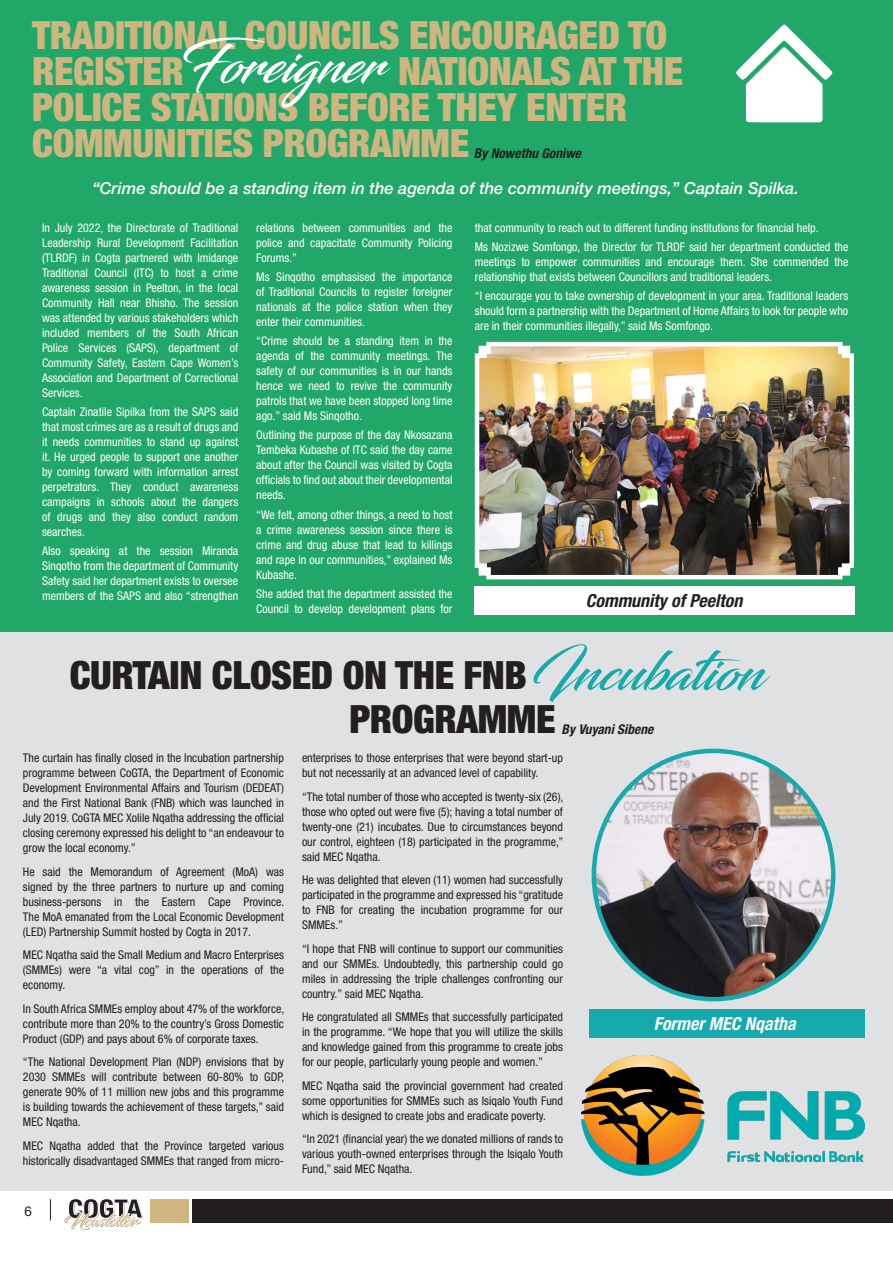
<style>
.page{position:relative;width:893px;height:1263px;background:#fff}
.page>*{position:absolute;margin:0;border:0;box-sizing:border-box;transform-origin:0 0}
.Heading{font:54px "Blacksword";color:#16aaac}
.Heading-2{font:54px "Blacksword";color:#fff}
.Heading-3{font:900 condensed 39px/36px "Helvetica Neue LT Pro";letter-spacing:-.01em;color:#cfb580}
.Heading-4{font:900 condensed 39px "Helvetica Neue LT Pro";letter-spacing:-.01em;color:#231f20}
.t1{font:italic 700 condensed 18px "Helvetica Neue LT Pro";color:#231f20}
.t2{font:italic 700 condensed 18px "Helvetica Neue LT Pro";color:#fff}
.Heading-5{font:italic 500 16.5px "Helvetica Neue LT Pro";color:#fff}
.Author{font:italic 700 condensed 13.5px "Helvetica Neue LT Pro";color:#231f20}
.BODY_TEXT{font:italic 700 condensed 13.5px "Helvetica Neue LT Pro";color:#231f20}
.t3{font:13.5px "Helvetica Neue LT Pro";color:#231f20}
.BODY_TEXT-2{font:condensed 12px/15px "Helvetica Neue LT Pro";color:#231f20;text-align:justify}
.t4{font:condensed 12px/15px "Helvetica Neue LT Pro";color:#fff;text-align:justify}
</style>
<div class="page">
<div style="left:192px;top:1199px;width:701px;height:23px;background:#231f20"></div>
<div style="left:151px;top:1199px;width:38px;height:23px;background:#cfb580"></div>
<svg style="left:49px;top:1199px;width:95px;height:32px"></svg>
<div style="left:0;top:631px;width:893px;height:560px;background:#e0e1e3"></div>
<div style="left:0;top:0;width:893px;height:631px;background:#21a868"></div>
<img style="left:474px;top:341px;width:380px;height:239px">
<img style="left:594px;top:751px;width:239px;height:248px">
<img style="left:581px;top:1055px;width:283px;height:120px">
<div style="left:588px;top:1009px;width:276px;height:29px;background:#16aaac"></div>
<svg style="left:736px;top:25px;width:96px;height:97px"></svg>
<div style="left:474px;top:586px;width:380px;height:29px;background:#fff"></div>
<p class="Heading-3" style="left:32px;top:17px;width:637px">TRADITIONAL COUNCILS ENCOURAGED TO<br>REGISTER</p>
<p class="Heading-2" style="left:181px;top:32px;width:205px">Foreigner</p>
<p class="Heading-3" style="left:32px;top:53px;width:653px;text-indent:366px">NATIONALS AT THE<br>POLICE STATIONS BEFORE THEY ENTER<br>COMMUNITIES PROGRAMME</p>
<p class="Author" style="left:474px;top:145px;width:109px">By Nowethu Goniwe</p>
<p class="Heading-5" style="left:92px;top:178px;width:708px">“Crime should be a standing item in the agenda of the community meetings,” Captain Spilka.</p>
<p class="t4" style="left:42px;top:220px;width:198px">In July 2022, the Directorate of Traditional Leadership Rural Development Facilitation (TLRDF) in Cogta partnered with Imidange Traditional Council (ITC) to host a crime awareness session in Peelton, in the local Community Hall near Bhisho. The session was attended by various stakeholders which included members of the South African Police Services (SAPS), department of Community Safety, Eastern Cape Women’s Association and Department of Correctional Services.</p>
<p class="t4" style="left:42px;top:404px;width:198px">Captain Zinatile Sipilka from the SAPS said that most crimes are as a result of drugs and it needs communities to stand up against it. He urged people to support one another by coming forward with information arrest perpetrators. They conduct awareness campaigns in schools about the dangers of drugs and they also conduct random searches.</p>
<p class="t4" style="left:42px;top:543px;width:198px">Also speaking at the session Miranda Sinqotho from the department of Community Safety said her department exists to oversee members of the SAPS and also “strengthen</p>
<p class="t4" style="left:256px;top:220px;width:198px">relations between communities and the police and capacitate Community Policing Forums.”</p>
<p class="t4" style="left:256px;top:269px;width:198px">Ms Sinqotho emphasised the importance of Traditional Councils to register foreigner nationals at the police station when they enter their communities.</p>
<p class="t4" style="left:256px;top:333px;width:198px">“Crime should be a standing item in the agenda of the community meetings. The safety of our communities is in our hands hence we need to revive the community patrols that we have been stopped long time ago.” said Ms Sinqotho.</p>
<p class="t4" style="left:256px;top:427px;width:198px">Outlining the purpose of the day Nkosazana Tembeka Kubashe of ITC said the day came about after the Council was visited by Cogta officials to find out about their developmental needs.</p>
<p class="t4" style="left:256px;top:507px;width:198px">“We felt, among other things, a need to host a crime awareness session since there is crime and drug abuse that lead to killings and rape in our communities,” explained Ms Kubashe.</p>
<p class="t4" style="left:256px;top:586px;width:198px">She added that the department assisted the<br>Council to develop development plans for</p>
<p class="t4" style="left:475px;top:220px;width:345px">that community to reach out to different funding institutions for financial help.</p>
<p class="t4" style="left:475px;top:239px;width:375px">Ms Nozizwe Somfongo, the Director for TLRDF said her department conducted the meetings to empower communities and encourage them. She commended the relationship that exists between Councillors and traditional leaders.</p>
<p class="t4" style="left:475px;top:288px;width:375px">“I encourage you to take ownership of development in your area. Traditional leaders should form a partnership with the Department of Home Affairs to look for people who are in their communities illegally,” said Ms Somfongo.</p>
<p class="t1" style="left:586px;top:590px;width:158px">Community of Peelton</p>
<p class="Heading" style="left:532px;top:640px;width:234px">Incubation</p>
<p class="Heading-4" style="left:70px;top:651px;width:459px">CURTAIN CLOSED ON THE FNB</p>
<p class="Heading-4" style="left:349px;top:695px;width:208px">PROGRAMME</p>
<p class="BODY_TEXT" style="left:562px;top:721px;width:93px">By Vuyani Sibene</p>
<p class="BODY_TEXT-2" style="left:23px;top:750px;width:263px">The curtain has finally closed in the Incubation partnership programme between CoGTA, the Department of Economic Development Environmental Affairs and Tourism (DEDEAT) and the First National Bank (FNB) which was launched in July 2019. CoGTA MEC Xolile Nqatha addressing the official closing ceremony expressed his delight to “an endeavour to grow the local economy.”</p>
<p class="BODY_TEXT-2" style="left:23px;top:864px;width:263px">He said the Memorandum of Agreement (MoA) was signed by the three partners to nurture up and coming business-persons in the Eastern Cape Province.<br>The MoA emanated from the Local Economic Development (LED) Partnership Summit hosted by Cogta in 2017.</p>
<p class="BODY_TEXT-2" style="left:23px;top:947px;width:263px">MEC Nqatha said the Small Medium and Macro Enterprises (SMMEs) were “a vital cog” in the operations of the economy.</p>
<p class="BODY_TEXT-2" style="left:23px;top:1001px;width:263px">In South Africa SMMEs employ about 47% of the workforce, contribute more than 20% to the country’s Gross Domestic Product (GDP) and pays about 6% of corporate taxes.</p>
<p class="BODY_TEXT-2" style="left:23px;top:1054px;width:263px">“The National Development Plan (NDP) envisions that by 2030 SMMEs will contribute between 60-80% to GDP, generate 90% of 11 million new jobs and this programme is building towards the achievement of these targets,” said MEC Nqatha.</p>
<p class="BODY_TEXT-2" style="left:23px;top:1138px;width:263px">MEC Nqatha added that the Province targeted various historically disadvantaged SMMEs that ranged from micro-</p>
<p class="t3" style="left:24px;top:1203px;width:9px">6</p>
<p class="BODY_TEXT-2" style="left:302px;top:750px;width:262px">enterprises to those enterprises that were beyond start-up but not necessarily at an advanced level of capability.</p>
<p class="BODY_TEXT-2" style="left:302px;top:789px;width:263px">“The total number of those who accepted is twenty-six (26), those who opted out were five (5); having a total number of twenty-one (21) incubates. Due to circumstances beyond our control, eighteen (18) participated in the programme,” said MEC Nqatha.</p>
<p class="BODY_TEXT-2" style="left:302px;top:872px;width:263px">He was delighted that eleven (11) women had successfully participated in the programme and expressed his “gratitude to FNB for creating the incubation programme for our SMMEs.”</p>
<p class="BODY_TEXT-2" style="left:302px;top:941px;width:263px">“I hope that FNB will continue to support our communities and our SMMEs. Undoubtedly, this partnership could go miles in addressing the triple challenges confronting our country.” said MEC Nqatha.</p>
<p class="BODY_TEXT-2" style="left:302px;top:1009px;width:263px">He congratulated all SMMEs that successfully participated in the programme. “We hope that you will utilize the skills and knowledge gained from this programme to create jobs for our people, particularly young people and women.”</p>
<p class="BODY_TEXT-2" style="left:302px;top:1078px;width:263px">MEC Nqatha said the provincial government had created some opportunities for SMMEs such as Isiqalo Youth Fund which is designed to create jobs and eradicate poverty.</p>
<p class="BODY_TEXT-2" style="left:302px;top:1131px;width:263px">“In 2021 (financial year) the we donated millions of rands to various youth-owned enterprises through the Isiqalo Youth Fund,” said MEC Nqatha.</p>
<p class="t2" style="left:654px;top:1013px;width:144px">Former MEC Nqatha</p>
</div>
